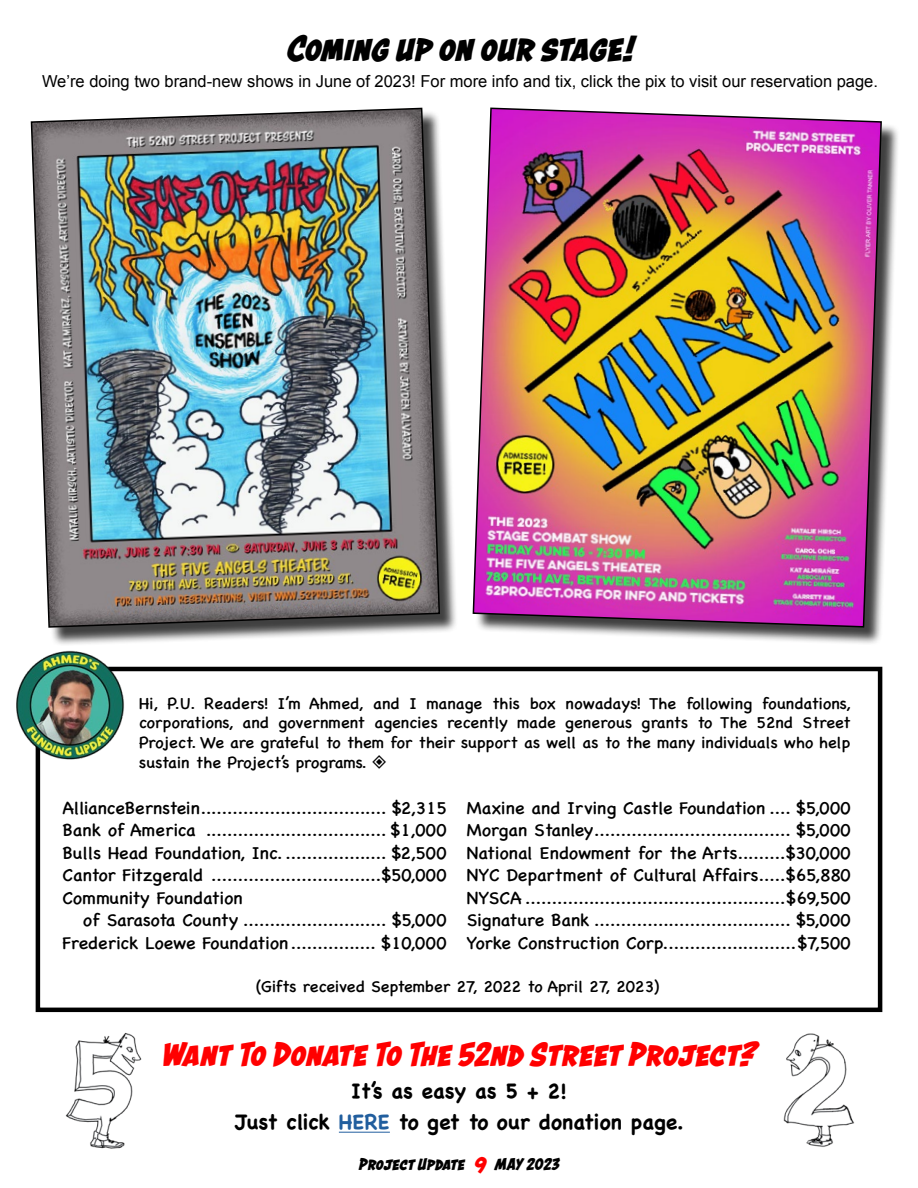
<style>
.page{position:relative;width:918px;height:1188px;background:#fff}
.page>*{position:absolute;margin:0;border:0;box-sizing:border-box;transform-origin:0 0}
.t1{font:italic 700 39px "Astounder Squared BB";letter-spacing:-.005em;color:#000}
.t2{font:italic 700 36px "Astounder Squared BB";letter-spacing:-.005em;color:#f00}
.t3{font:700 21px/31.5px "Chalkboard SE";color:#000;text-align:center}
.t4{font:18px/22.5px "Chalkboard SE";color:#000;text-align:justify}
.t5{font:italic 700 18px "Astounder Squared BB";letter-spacing:-.01em;color:#000}
.t6{font:16.5px/19.8px "Chalkboard SE";color:#000;text-align:justify}
.t7{font:16.5px "Arial";color:#000}
.s1{color:#215e9e}
.s2{font-size:24px;color:#f00}
</style>
<div class="page">
<div style="left:36px;top:667px;width:846px;height:345px;border:4px solid #000"></div>
<hr style="left:339px;top:1132px;width:51px;height:1px;background:#215e9e">
<img style="left:783px;top:1033px;width:72px;height:114px">
<img style="left:65px;top:1032px;width:77px;height:117px">
<div style="left:34px;top:111px;width:425px;height:535px;background:#000;opacity:.75"></div>
<img style="left:30px;top:107px;width:411px;height:522px">
<div style="left:475px;top:110px;width:425px;height:536px;background:#000;opacity:.75"></div>
<img style="left:472px;top:107px;width:411px;height:521px">
<img style="left:16px;top:650px;width:110px;height:111px">
<h1 class="t1" style="left:286px;top:25px;width:349px">Coming up on our stage!</h1>
<p class="t7" style="left:42px;top:71px;width:838px">We’re doing two brand-new shows in June of 2023! For more info and tix, click the pix to visit our reservation page.</p>
<p class="t6" style="left:139px;top:692px;width:713px">Hi, P.U. Readers! I’m Ahmed, and I manage this box nowadays! The following foundations, corporations, and government agencies recently made generous grants to The 52nd Street Project. We are grateful to them for their support as well as to the many individuals who help sustain the Project’s programs.</p>
<p class="t4" style="left:63px;top:795px;width:386px">AllianceBernstein................................... $2,315<br>Bank of America .................................. $1,000<br>Bulls Head Foundation, Inc. ................... $2,500<br>Cantor Fitzgerald ................................$50,000<br>Community Foundation</p>
<p class="t4" style="left:63px;top:908px;width:386px;text-align:right">of Sarasota County ........................... $5,000<br>Frederick Loewe Foundation ................ $10,000</p>
<p class="t4" style="left:467px;top:795px;width:386px">Maxine and Irving Castle Foundation .... $5,000<br>Morgan Stanley..................................... $5,000<br>National Endowment for the Arts.........$30,000<br>NYC Department of Cultural Affairs.....$65,880<br>NYSCA .................................................$69,500<br>Signature Bank ..................................... $5,000<br>Yorke Construction Corp.........................$7,500</p>
<p class="t6" style="left:256px;top:976px;width:405px">(Gifts received September 27, 2022 to April 27, 2023)</p>
<h2 class="t2" style="left:161px;top:1033px;width:597px">Want To Donate To The 52nd Street Project?</h2>
<p class="t3" style="left:235px;top:1075px;width:450px">It’s as easy as 5 + 2!<br>Just click <span class="s1">HERE</span> to get to our donation page.</p>
<p class="t5" style="left:359px;top:1153px;width:202px">Project Update <span class="s2">9</span> MAY 2023</p>
</div>
